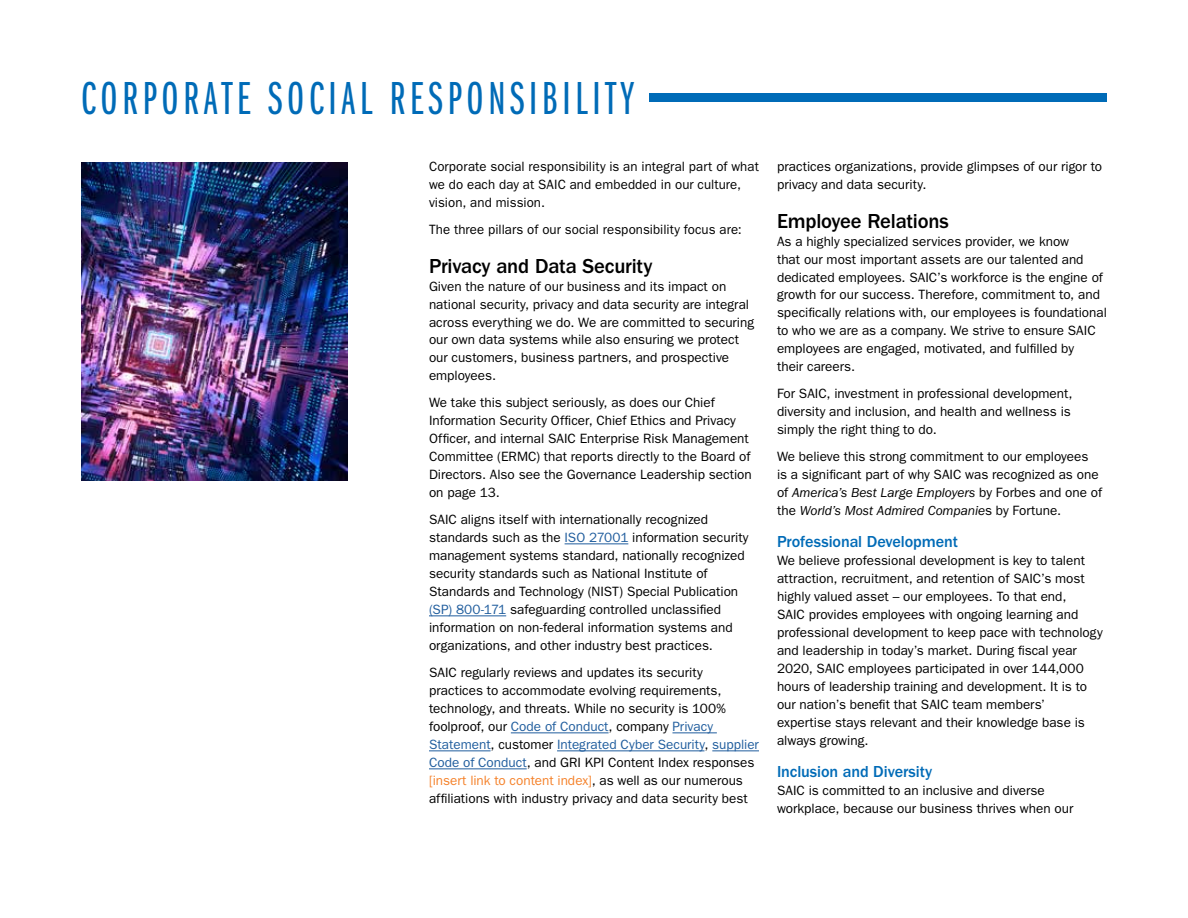
<style>
.page{position:relative;width:1188px;height:918px;background:#fff}
.page>*{position:absolute;margin:0;border:0;box-sizing:border-box;transform-origin:0 0}
.t1{font:48px "ITC Franklin Gothic Std Bk X Cp";letter-spacing:.1em;color:#006bb7}
.t2{font:500 21px "ITC Franklin Gothic Std";letter-spacing:-.01em;color:#000}
.t3{font:500 16.5px "ITC Franklin Gothic Std";letter-spacing:-.005em;color:#006bb7}
.t4{font:13.5px/18px "ITC Franklin Gothic Std";color:#000}
.s1{color:#215e9e}
.s2{color:#f5822b}
.s3{font-style:italic}
</style>
<div class="page">
<hr style="left:565px;top:544px;width:63px;height:1px;background:#215e9e">
<hr style="left:429px;top:616px;width:77px;height:1px;background:#215e9e">
<hr style="left:511px;top:733px;width:98px;height:1px;background:#215e9e">
<hr style="left:672px;top:733px;width:45px;height:1px;background:#215e9e">
<hr style="left:429px;top:751px;width:62px;height:1px;background:#215e9e">
<hr style="left:557px;top:751px;width:147px;height:1px;background:#215e9e">
<hr style="left:712px;top:751px;width:47px;height:1px;background:#215e9e">
<hr style="left:429px;top:769px;width:98px;height:1px;background:#215e9e">
<img style="left:81px;top:162px;width:267px;height:319px">
<div style="left:649px;top:93px;width:458px;height:9px;background:#006bb7"></div>
<h1 class="t1" style="left:81px;top:73px;width:554px">CORPORATE SOCIAL RESPONSIBILITY</h1>
<p class="t4" style="left:429px;top:158px;width:331px">Corporate social responsibility is an integral part of what we do each day at SAIC and embedded in our culture, vision, and mission.</p>
<p class="t4" style="left:429px;top:221px;width:314px">The three pillars of our social responsibility focus are:</p>
<h2 class="t2" style="left:429px;top:254px;width:225px">Privacy and Data Security</h2>
<p class="t4" style="left:429px;top:277px;width:327px">Given the nature of our business and its impact on national security, privacy and data security are integral across everything we do. We are committed to securing our own data systems while also ensuring we protect our customers, business partners, and prospective employees.</p>
<p class="t4" style="left:429px;top:394px;width:324px">We take this subject seriously, as does our Chief Information Security Officer, Chief Ethics and Privacy Officer, and internal SAIC Enterprise Risk Management Committee (ERMC) that reports directly to the Board of Directors. Also see the Governance Leadership section on page 13.</p>
<p class="t4" style="left:429px;top:511px;width:321px">SAIC aligns itself with internationally recognized standards such as the <span class="s1">ISO 27001</span> information security management systems standard, nationally recognized security standards such as National Institute of Standards and Technology (NIST) Special Publication <span class="s1">(SP) 800-171</span> safeguarding controlled unclassified information on non-federal information systems and organizations, and other industry best practices.</p>
<p class="t4" style="left:429px;top:664px;width:331px">SAIC regularly reviews and updates its security practices to accommodate evolving requirements, technology, and threats. While no security is 100% foolproof, our <span class="s1">Code of Conduct</span>, company <span class="s1">Privacy Statement</span>, customer <span class="s1">Integrated Cyber Security</span>, <span class="s1">supplier Code of Conduct</span>, and GRI KPI Content Index responses <span class="s2">[insert link to content index]</span>, as well as our numerous affiliations with industry privacy and data security best</p>
<p class="t4" style="left:777px;top:158px;width:327px">practices organizations, provide glimpses of our rigor to privacy and data security.</p>
<h2 class="t2" style="left:777px;top:209px;width:173px">Employee Relations</h2>
<p class="t4" style="left:777px;top:232px;width:331px">As a highly specialized services provider, we know<br>that our most important assets are our talented and dedicated employees. SAIC’s workforce is the engine of growth for our success. Therefore, commitment to, and specifically relations with, our employees is foundational to who we are as a company. We strive to ensure SAIC employees are engaged, motivated, and fulfilled by<br>their careers.</p>
<p class="t4" style="left:777px;top:385px;width:297px">For SAIC, investment in professional development, diversity and inclusion, and health and wellness is simply the right thing to do.</p>
<p class="t4" style="left:777px;top:448px;width:327px">We believe this strong commitment to our employees<br>is a significant part of why SAIC was recognized as one of <span class="s3">America’s Best Large Employers</span> by Forbes and one of the <span class="s3">World’s Most Admired Companie</span>s by Fortune.</p>
<p class="t3" style="left:777px;top:532px;width:182px">Professional Development</p>
<p class="t4" style="left:777px;top:552px;width:327px">We believe professional development is key to talent attraction, recruitment, and retention of SAIC’s most highly valued asset – our employees. To that end,<br>SAIC provides employees with ongoing learning and professional development to keep pace with technology and leadership in today’s market. During fiscal year 2020, SAIC employees participated in over 144,000 hours of leadership training and development. It is to our nation’s benefit that SAIC team members’ expertise stays relevant and their knowledge base is always growing.</p>
<p class="t3" style="left:777px;top:762px;width:157px">Inclusion and Diversity</p>
<p class="t4" style="left:777px;top:781px;width:298px">SAIC is committed to an inclusive and diverse workplace, because our business thrives when our</p>
</div>
